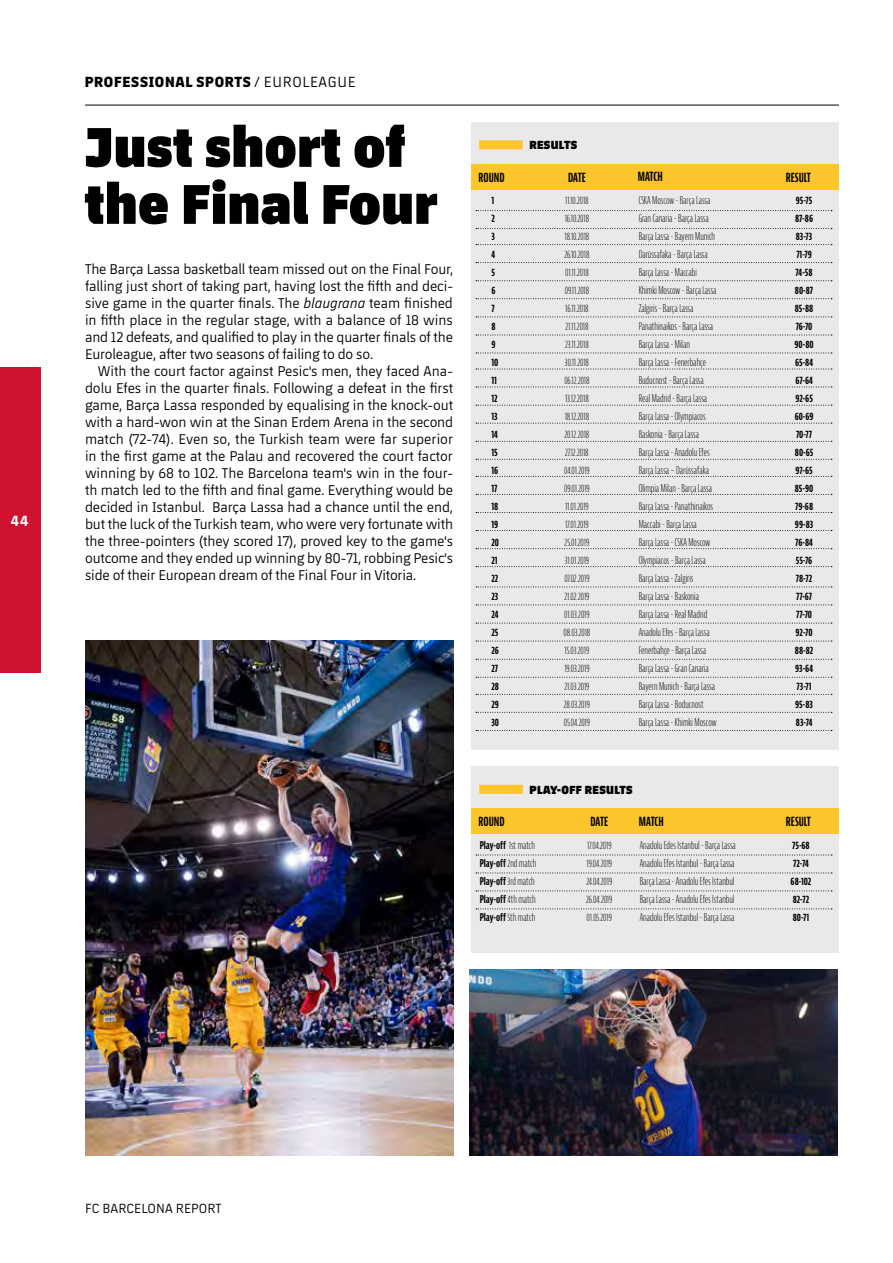
<style>
.page{position:relative;width:893px;height:1263px;background:#fff}
.page>*{position:absolute;margin:0;border:0;box-sizing:border-box;transform-origin:0 0}
.t1{font:800 57px/57px "FCBARCELONA";letter-spacing:.01em;color:#000}
.t2{font:800 15px "FCBARCELONA";letter-spacing:.05em;color:#000}
.t3{font:700 15px "FCBARCELONA";color:#fff}
.t4{font:14.4px/17px "FCBARCELONA";letter-spacing:-.01em;color:#000;text-align:justify}
.t5{font:13.5px "FCBARCELONA";letter-spacing:.01em;color:#000}
.t6{font:700 extra-condensed 12.3px "Bernina Sans";color:#000}
.t7{font:800 12px "FCBARCELONA";letter-spacing:.03em;color:#000}
.t8{font:300 extra-condensed 10.5px/18px "Bernina Sans";color:#000}
.t9{font:700 extra-condensed 10.5px/18px "Bernina Sans";color:#000}
.s1{font-weight:400}
.s2{font-style:italic}
.s3{font-weight:300}
</style>
<div class="page">
<div style="left:0;top:367px;width:40px;height:305px;background:#cf122d"></div>
<hr style="left:85px;top:105px;width:754px;height:1px;background:#000">
<div style="left:471px;top:123px;width:368px;height:627px;background:#e9e9e9"></div>
<div style="left:471px;top:164px;width:368px;height:26px;background:#fdc52c"></div>
<div style="left:479px;top:140px;width:44px;height:9px;background:#fdc52c"></div>
<img style="left:85px;top:641px;width:368px;height:515px">
<img style="left:470px;top:969px;width:367px;height:187px">
<div style="left:471px;top:766px;width:368px;height:186px;background:#e9e9e9"></div>
<div style="left:471px;top:808px;width:368px;height:26px;background:#fdc52c"></div>
<div style="left:479px;top:785px;width:44px;height:9px;background:#fdc52c"></div>
<svg style="left:476px;top:210px;width:356px;height:1px"></svg>
<svg style="left:476px;top:335px;width:356px;height:1px"></svg>
<svg style="left:476px;top:244px;width:356px;height:1px"></svg>
<svg style="left:476px;top:369px;width:356px;height:1px"></svg>
<svg style="left:476px;top:476px;width:356px;height:1px"></svg>
<svg style="left:476px;top:587px;width:356px;height:1px"></svg>
<svg style="left:476px;top:694px;width:356px;height:1px"></svg>
<svg style="left:476px;top:280px;width:356px;height:1px"></svg>
<svg style="left:476px;top:405px;width:356px;height:1px"></svg>
<svg style="left:476px;top:512px;width:356px;height:1px"></svg>
<svg style="left:476px;top:623px;width:356px;height:1px"></svg>
<svg style="left:476px;top:730px;width:356px;height:1px"></svg>
<svg style="left:476px;top:317px;width:356px;height:1px"></svg>
<svg style="left:476px;top:441px;width:356px;height:1px"></svg>
<svg style="left:476px;top:548px;width:356px;height:1px"></svg>
<svg style="left:476px;top:659px;width:356px;height:1px"></svg>
<svg style="left:476px;top:228px;width:356px;height:1px"></svg>
<svg style="left:476px;top:353px;width:356px;height:1px"></svg>
<svg style="left:476px;top:262px;width:356px;height:1px"></svg>
<svg style="left:476px;top:387px;width:356px;height:1px"></svg>
<svg style="left:476px;top:494px;width:356px;height:1px"></svg>
<svg style="left:476px;top:604px;width:356px;height:1px"></svg>
<svg style="left:476px;top:712px;width:356px;height:1px"></svg>
<svg style="left:476px;top:298px;width:356px;height:1px"></svg>
<svg style="left:476px;top:423px;width:356px;height:1px"></svg>
<svg style="left:476px;top:530px;width:356px;height:1px"></svg>
<svg style="left:476px;top:641px;width:356px;height:1px"></svg>
<svg style="left:476px;top:459px;width:356px;height:1px"></svg>
<svg style="left:476px;top:566px;width:356px;height:1px"></svg>
<svg style="left:476px;top:677px;width:356px;height:1px"></svg>
<svg style="left:476px;top:855px;width:356px;height:1px"></svg>
<svg style="left:476px;top:872px;width:356px;height:1px"></svg>
<svg style="left:476px;top:890px;width:356px;height:1px"></svg>
<svg style="left:476px;top:908px;width:356px;height:1px"></svg>
<h2 class="t3" style="left:11px;top:510px;width:19px">44</h2>
<h2 class="t2" style="left:85px;top:71px;width:272px">PROFESSIONAL SPORTS <span class="s1">/ EUROLEAGUE</span></h2>
<h1 class="t1" style="left:85px;top:115px;width:354px">Just short of the Final Four</h1>
<p class="t4" style="left:85px;top:260px;width:369px">The Barça Lassa basketball team missed out on the Final Four, falling just short of taking part, having lost the fifth and deci&shy;sive game in the quarter finals. The <span class="s2">blaugrana</span> team finished in fifth place in the regular stage, with a balance of 18 wins and 12 defeats, and qualified to play in the quarter finals of the Euroleague, after two seasons of failing to do so.</p>
<p class="t4" style="left:85px;top:362px;width:370px;text-indent:13px">With the court factor against Pesic's men, they faced Ana&shy;dolu Efes in the quarter finals. Following a defeat in the first game, Barça Lassa responded by equalising in the knock-out with a hard-won win at the Sinan Erdem Arena in the second match (72-74). Even so, the Turkish team were far superior in the first game at the Palau and recovered the court factor winning by 68 to 102. The Barcelona team's win in the four&shy;th match led to the fifth and final game. Everything would be decided in Istanbul. Barça Lassa had a chance until the end, but the luck of the Turkish team, who were very fortunate with the three-pointers (they scored 17), proved key to the game's outcome and they ended up winning by 80-71, robbing Pesic's side of their European dream of the Final Four in Vitoria.</p>
<p class="t7" style="left:529px;top:136px;width:49px">RESULTS</p>
<p class="t6" style="left:478px;top:170px;width:28px">ROUND</p>
<p class="t6" style="left:568px;top:170px;width:19px">DATE</p>
<p class="t6" style="left:638px;top:170px;width:26px">MATCH</p>
<p class="t6" style="left:786px;top:170px;width:26px">RESULT</p>
<p class="t8" style="left:563px;top:192px;width:28px">11.10.2018<br>16.10.2018<br>18.10.2018<br>26.10.2018<br>01.11.2018<br>09.11.2018<br>16.11.2018<br>21.11.2018<br>23.11.2018<br>30.11.2018<br>06.12.2018<br>13.12.2018<br>18.12.2018<br>20.12.2018<br>27.12.2018<br>04.01.2019<br>09.01.2019<br>11.01.2019<br>17.01.2019<br>25.01.2019<br>31.01.2019<br>07.02.2019<br>21.02.2019<br>01.03.2019<br>08.03.2018<br>15.03.2019<br>19.03.2019<br>21.03.2019<br>28.03.2019<br>05.04.2019</p>
<p class="t8" style="left:639px;top:192px;width:79px">CSKA Moscow - Barça Lassa<br>Gran Canaria - Barça Lassa<br>Barça Lassa - Bayern Munich<br>Darüssafaka - Barça Lassa<br>Barça Lassa - Maccabi<br>Khimki Moscow - Barça Lassa<br>Zalgiris - Barça Lassa<br>Panathinaikos - Barça Lassa<br>Barça Lassa - Milan<br>Barça Lassa - Fenerbahçe<br>Buducnost - Barça Lassa<br>Real Madrid - Barça Lassa<br>Barça Lassa - Olympiacos<br>Baskonia - Barça Lassa<br>Barça Lassa - Anadolu Efes<br>Barça Lassa – Darüssafaka<br>Olimpia Milan - Barça Lassa<br>Barça Lassa - Panathinaikos<br>Maccabi - Barça Lassa<br>Barça Lassa - CSKA Moscow<br>Olympiacos - Barça Lassa<br>Barça Lassa - Zalgiris<br>Barça Lassa - Baskonia<br>Barça Lassa - Real Madrid<br>Anadolu Efes - Barça Lassa<br>Fenerbahçe - Barça Lassa<br>Barça Lassa - Gran Canaria<br>Bayern Munich - Barça Lassa<br>Barça Lassa - Boducnost<br>Barça Lassa - Khimki Moscow</p>
<p class="t9" style="left:491px;top:192px;width:9px">1<br>2<br>3<br>4<br>5<br>6<br>7<br>8<br>9<br>10<br>11<br>12<br>13<br>14<br>15<br>16<br>17<br>18<br>19<br>20<br>21<br>22<br>23<br>24<br>25<br>26<br>27<br>28<br>29<br>30</p>
<p class="t9" style="left:794px;top:192px;width:21px">95-75<br>87-86<br>83-73<br>71-79<br>74-58<br>80-87<br>85-88<br>76-70<br>90-80<br>65-84<br>67-64<br>92-65<br>60-69<br>70-77<br>80-65<br>97-65<br>85-90<br>79-68<br>99-83<br>76-84<br>55-76<br>78-72<br>77-67<br>77-70<br>92-70<br>88-82<br>93-64<br>73-71<br>95-83<br>83-74</p>
<p class="t7" style="left:530px;top:780px;width:105px">PLAY-OFF RESULTS</p>
<p class="t6" style="left:478px;top:815px;width:28px">ROUND</p>
<p class="t6" style="left:590px;top:815px;width:19px">DATE</p>
<p class="t6" style="left:639px;top:814px;width:26px">MATCH</p>
<p class="t6" style="left:786px;top:814px;width:26px">RESULT</p>
<p class="t8" style="left:586px;top:836px;width:28px;text-align:justify">17.04.2019<br>19.04.2019<br>24.04.2019<br>26.04.2019<br>01.05.2019</p>
<p class="t8" style="left:640px;top:836px;width:98px">Anadolu Edes Istanbul - Barça Lassa Anadolu Efes Istanbul - Barça Lassa Barça Lassa - Anadolu Efes Istanbul Barça Lassa - Anadolu Efes Istanbul Anadolu Efes Istanbul - Barça Lassa</p>
<p class="t9" style="left:480px;top:836px;width:58px">Play-off <span class="s3">1st match<br></span>Play-off <span class="s3">2nd match<br></span>Play-off <span class="s3">3rd match<br></span>Play-off <span class="s3">4th match<br></span>Play-off <span class="s3">5th match</span></p>
<p class="t9" style="left:791px;top:836px;width:22px">75-68<br>72-74<br>68-102<br>82-72<br>80-71</p>
<p class="t5" style="left:85px;top:1199px;width:138px">FC BARCELONA REPORT</p>
</div>
